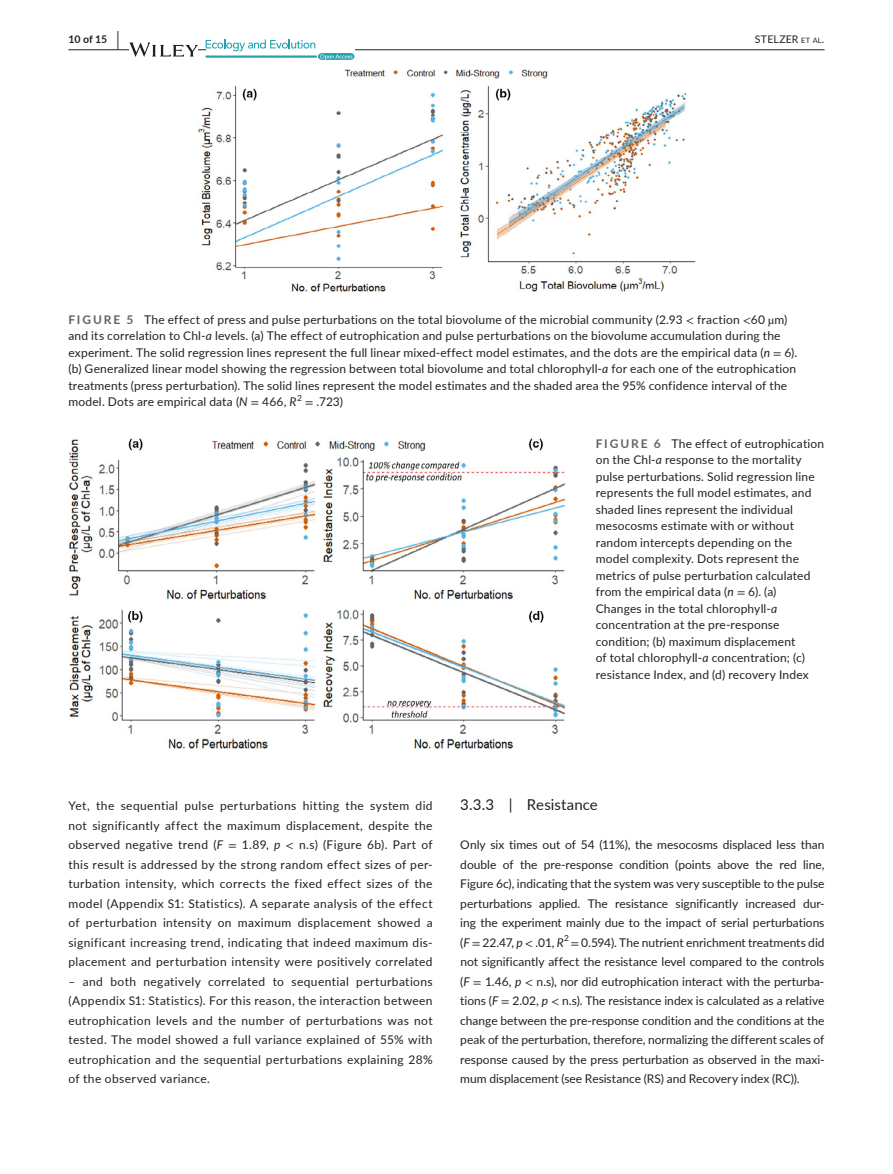
<style>
.page{position:relative;width:893px;height:1174px;background:#fff}
.page>*{position:absolute;margin:0;border:0;box-sizing:border-box;transform-origin:0 0}
.t1{font:15px "Lato";letter-spacing:.005em;color:#231f20}
.t2{font:12px/19.5px "Lato";letter-spacing:.015em;color:#231f20;text-align:justify}
.t3{font:10.5px "Lato";letter-spacing:.015em;color:#231f20}
.t4{font:700 10.5px "Lato";color:#231f20}
.t5{font:8.4px "Lato";color:#231f20}
.s1{font-size:19.5px}
.s2{font-size:7.35px}
.s3{font-weight:700;color:#636366}
.s4{font-family:"STIX"}
.s5{font-style:italic}
</style>
<div class="page">
<hr style="left:68px;top:49px;width:756px;height:1px;background:#231f20">
<svg style="left:129px;top:42px;width:69px;height:15px"></svg>
<svg style="left:206px;top:39px;width:148px;height:21px"></svg>
<img style="left:198px;top:69px;width:497px;height:222px">
<img style="left:68px;top:438px;width:498px;height:310px">
<p class="t4" style="left:68px;top:31px;width:52px">10 of 15 <span class="s1">|</span></p>
<p class="t3" style="left:755px;top:31px;width:71px">STELZER <span class="s2">et al</span>.</p>
<p class="t2" style="left:68px;top:310px;width:730px;line-height:16.5px;text-align:left"><span class="s3">FIGURE 5</span> The effect of press and pulse perturbations on the total biovolume of the microbial community (2.93 <span class="s4">&lt;</span> fraction <span class="s4">&lt;</span>60 <span class="s4">µ</span>m) and its correlation to Chl-<span class="s5">a</span> levels. (a) The effect of eutrophication and pulse perturbations on the biovolume accumulation during the experiment. The solid regression lines represent the full linear mixed-effect model estimates, and the dots are the empirical data (<span class="s5">n</span> <span class="s4">=</span> 6). (b) Generalized linear model showing the regression between total biovolume and total chlorophyll-<span class="s5">a</span> for each one of the eutrophication treatments (press perturbation). The solid lines represent the model estimates and the shaded area the 95% confidence interval of the model. Dots are empirical data (<span class="s5">N</span> <span class="s4">=</span> 466, <span class="s5">R</span></p>
<p class="t5" style="left:297px;top:391px;width:6px">2</p>
<p class="t2" style="left:305px;top:391px;width:40px"><span class="s4">=</span> .723)</p>
<p class="t2" style="left:596px;top:435px;width:230px;line-height:16.5px;text-align:left"><span class="s3">FIGURE 6</span> The effect of eutrophication on the Chl-<span class="s5">a</span> response to the mortality pulse perturbations. Solid regression line represents the full model estimates, and shaded lines represent the individual mesocosms estimate with or without random intercepts depending on the model complexity. Dots represent the metrics of pulse perturbation calculated from the empirical data (<span class="s5">n</span> <span class="s4">=</span> 6). (a)<br>Changes in the total chlorophyll-<span class="s5">a </span>concentration at the pre-response condition; (b) maximum displacement<br>of total chlorophyll-<span class="s5">a</span> concentration; (c) resistance Index, and (d) recovery Index</p>
<p class="t2" style="left:68px;top:795px;width:366px">Yet, the sequential pulse perturbations hitting the system did not significantly affect the maximum displacement, despite the observed negative trend (<span class="s5">F</span> <span class="s4">=</span> 1.89, <span class="s5">p</span> <span class="s4">&lt;</span> n.s) (Figure 6b). Part of this result is addressed by the strong random effect sizes of per&shy;turbation intensity, which corrects the fixed effect sizes of the model (Appendix S1: Statistics). A separate analysis of the effect of perturbation intensity on maximum displacement showed a significant increasing trend, indicating that indeed maximum dis&shy;placement and perturbation intensity were positively correlated</p>
<p class="t2" style="left:68px;top:971px;width:366px">– and both negatively correlated to sequential perturbations (Appendix S1: Statistics). For this reason, the interaction between eutrophication levels and the number of perturbations was not tested. The model showed a full variance explained of 55% with eutrophication and the sequential perturbations explaining 28% of the observed variance.</p>
<p class="t1" style="left:460px;top:794px;width:139px">3.3.3 | Resistance</p>
<p class="t2" style="left:460px;top:834px;width:366px">Only six times out of 54 (11%), the mesocosms displaced less than double of the pre-response condition (points above the red line, Figure 6c), indicating that the system was very susceptible to the pulse perturbations applied. The resistance significantly increased dur&shy;ing the experiment mainly due to the impact of serial perturbations (<span class="s5">F</span> <span class="s4">=</span> 22.47, <span class="s5">p</span> <span class="s4">&lt;</span> .01, <span class="s5">R</span></p>
<p class="t5" style="left:564px;top:932px;width:6px">2</p>
<p class="t2" style="left:460px;top:932px;width:366px;text-indent:110px"><span class="s4">=</span> 0.594). The nutrient enrichment treatments did not significantly affect the resistance level compared to the controls (<span class="s5">F</span> <span class="s4">=</span> 1.46, <span class="s5">p</span> <span class="s4">&lt;</span> n.s), nor did eutrophication interact with the perturba&shy;tions (<span class="s5">F</span> <span class="s4">=</span> 2.02, <span class="s5">p</span> <span class="s4">&lt;</span> n.s). The resistance index is calculated as a relative change between the pre-response condition and the conditions at the peak of the perturbation, therefore, normalizing the different scales of response caused by the press perturbation as observed in the maxi&shy;mum displacement (see Resistance (RS) and Recovery index (RC)).</p>
</div>
